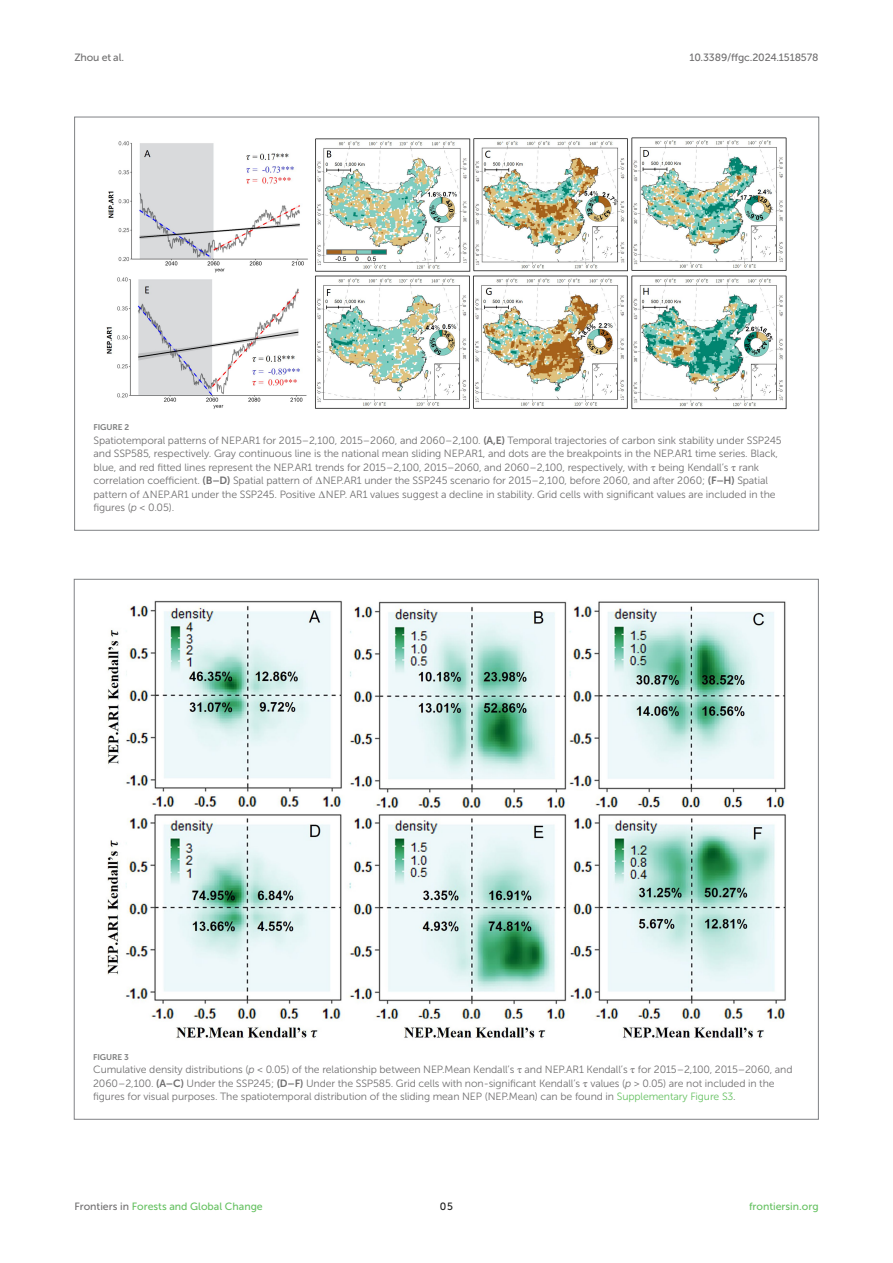
<style>
.page{position:relative;width:893px;height:1263px;background:#fff}
.page>*{position:absolute;margin:0;border:0;box-sizing:border-box;transform-origin:0 0}
.FIG_LEG{font:10.5px/13.5px "Museo Sans 300";letter-spacing:-.01em;color:#706f70}
.t1{font:10.5px "Museo Sans 500";color:#65c161}
.t2{font:10.5px "Museo Sans 500";letter-spacing:-.015em;color:#706f70}
.t3{font:10.5px "Museo Sans 500";color:#1b1c1b}
.FIG_HD{font:8.25px "Museo Sans 700";letter-spacing:-.01em;color:#7e7f7f}
.s1{font-family:"Museo Sans 700"}
.s2{font-family:"STIX General"}
.s3{font-style:italic}
.s4{color:#65c161}
.s5{color:#706f70}
</style>
<div class="page">
<img style="left:106px;top:137px;width:681px;height:273px">
<img style="left:107px;top:600px;width:679px;height:438px">
<p class="t2" style="left:74px;top:51px;width:51px">Zhou et al.</p>
<p class="t2" style="left:689px;top:51px;width:131px">10.3389/ffgc.2024.1518578</p>
<p class="FIG_HD" style="left:94px;top:423px;width:37px">FIGURE 2</p>
<p class="FIG_LEG" style="left:94px;top:434px;width:690px">Spatiotemporal patterns of NEP.AR1 for 2015–2,100, 2015–2060, and 2060–2,100. <span class="s1">(A,E)</span> Temporal trajectories of carbon sink stability under SSP245 and SSP585, respectively. Gray continuous line is the national mean sliding NEP.AR1, and dots are the breakpoints in the NEP.AR1 time series. Black, blue, and red fitted lines represent the NEP.AR1 trends for 2015–2,100, 2015–2060, and 2060–2,100, respectively, with <span class="s2">τ</span> being Kendall’s <span class="s2">τ</span> rank correlation coefficient. <span class="s1">(B–D)</span> Spatial pattern of <span class="s2">∆</span>NEP.AR1 under the SSP245 scenario for 2015–2,100, before 2060, and after 2060; <span class="s1">(F–H)</span> Spatial pattern of <span class="s2">∆</span>NEP.AR1 under the SSP245. Positive <span class="s2">∆</span>NEP. AR1 values suggest a decline in stability. Grid cells with significant values are included in the figures (<span class="s3">p</span> &lt; 0.05).</p>
<p class="FIG_HD" style="left:93px;top:1052px;width:37px">FIGURE 3</p>
<p class="FIG_LEG" style="left:93px;top:1063px;width:701px">Cumulative density distributions (<span class="s3">p</span> &lt; 0.05) of the relationship between NEP.Mean Kendall’s <span class="s2">τ</span> and NEP.AR1 Kendall’s <span class="s2">τ</span> for 2015–2,100, 2015–2060, and<br>2060–2,100. <span class="s1">(A–C)</span> Under the SSP245; <span class="s1">(D–F)</span> Under the SSP585. Grid cells with non-significant Kendall’s <span class="s2">τ</span> values (<span class="s3">p</span> &gt; 0.05) are not included in the figures for visual purposes. The spatiotemporal distribution of the sliding mean NEP (NEP.Mean) can be found in <span class="s4">Supplementary Figure S3</span>.</p>
<p class="t1" style="left:74px;top:1200px;width:190px"><span class="s5">Frontiers in</span> Forests and Global Change</p>
<p class="t3" style="left:440px;top:1200px;width:14px">05</p>
<p class="t1" style="left:749px;top:1200px;width:71px">frontiersin.org</p>
</div>
